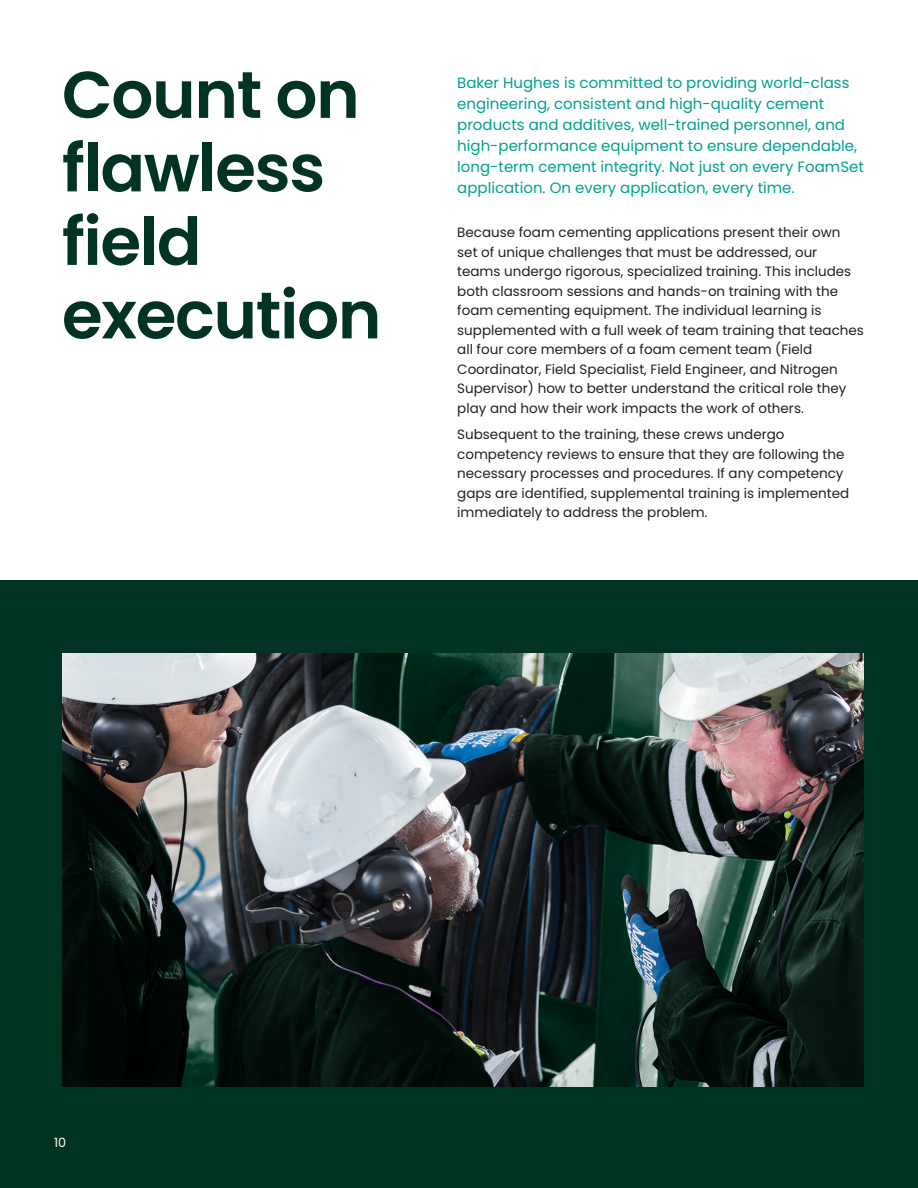
<style>
.page{position:relative;width:918px;height:1188px;background:#fff}
.page>*{position:absolute;margin:0;border:0;box-sizing:border-box;transform-origin:0 0}
._44pt-headline-OFS{font:600 66px/73.5px "Poppins";letter-spacing:-.02em;color:#003323}
._8_5pt-body_text-OFS{font:15px/21px "Poppins";color:#00a08f}
._8_5pt-body_text-OFS-2{font:13.5px/19.5px "Poppins";color:#231f20}
.t1{font:12.75px "Poppins";color:#fff}
</style>
<div class="page">
<div style="left:0;top:580px;width:918px;height:608px;background:#003323"></div>
<img style="left:62px;top:653px;width:802px;height:433px">
<p class="_44pt-headline-OFS" style="left:62px;top:58px;width:321px">Count on flawless field execution</p>
<p class="_8_5pt-body_text-OFS" style="left:457px;top:72px;width:408px">Baker Hughes is committed to providing world-class engineering, consistent and high-quality cement products and additives, well-trained personnel, and high-performance equipment to ensure dependable, long-term cement integrity. Not just on every FoamSet application. On every application, every time.</p>
<p class="_8_5pt-body_text-OFS-2" style="left:457px;top:223px;width:408px">Because foam cementing applications present their own set of unique challenges that must be addressed, our teams undergo rigorous, specialized training. This includes both classroom sessions and hands-on training with the foam cementing equipment. The individual learning is supplemented with a full week of team training that teaches all four core members of a foam cement team (Field Coordinator, Field Specialist, Field Engineer, and Nitrogen Supervisor) how to better understand the critical role they play and how their work impacts the work of others.</p>
<p class="_8_5pt-body_text-OFS-2" style="left:457px;top:425px;width:393px">Subsequent to the training, these crews undergo competency reviews to ensure that they are following the necessary processes and procedures. If any competency gaps are identified, supplemental training is implemented immediately to address the problem.</p>
<p class="t1" style="left:54px;top:1136px;width:14px">10</p>
</div>
